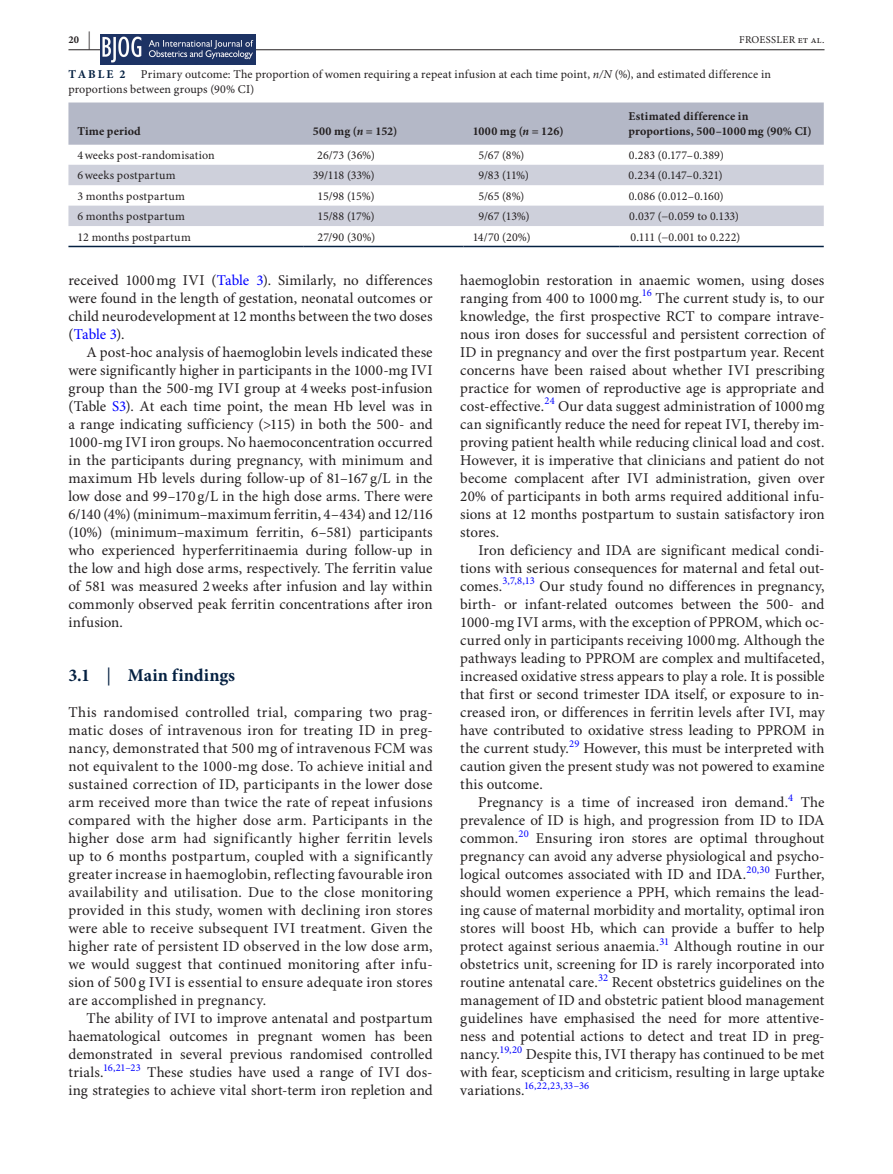
<style>
.page{position:relative;width:893px;height:1174px;background:#fff}
.page>*{position:absolute;margin:0;border:0;box-sizing:border-box;transform-origin:0 0}
.t1{font:700 18px "Minion Pro";letter-spacing:.01em;color:#042041}
.t2{font:15px/18px "Minion Pro";letter-spacing:.005em;color:#231f20;text-align:justify}
.t3{font:12px/15px "Minion Pro";letter-spacing:.01em;color:#231f20}
.t4{font:700 12px/15px "Minion Pro";letter-spacing:.015em;color:#231f20}
.t5{font:700 12px "Minion Pro";letter-spacing:.165em;color:#042041}
.t6{font:10.5px "Minion Pro";letter-spacing:.005em;color:#00f}
.t7{font:10.5px "Minion Pro";letter-spacing:.03em;color:#231f20}
.t8{font:700 10.5px "Minion Pro";color:#231f20}
.s1{font-size:18px}
.s2{font-style:italic}
.s3{color:#00f}
.s4{font-weight:400}
.s5{font-size:15px;color:#231f20}
</style>
<div class="page">
<hr style="left:68px;top:49px;width:756px;height:1px;background:#231f20">
<img style="left:100px;top:35px;width:155px;height:30px">
<div style="left:68px;top:102px;width:756px;height:43px;background:#b4b8c7"></div>
<svg style="left:68px;top:165px;width:756px;height:61px;fill:#ced0db"></svg>
<hr style="left:68px;top:246px;width:236px;height:1px;background:#042041">
<hr style="left:304px;top:246px;width:160px;height:1px;background:#042041">
<hr style="left:464px;top:246px;width:156px;height:1px;background:#042041">
<hr style="left:620px;top:246px;width:204px;height:1px;background:#042041">
<p class="t8" style="left:68px;top:33px;width:24px">20 <span class="s1">|</span></p>
<p class="t7" style="left:739px;top:33px;width:87px">FROESSLER et al.</p>
<p class="t3" style="left:68px;top:67px;width:704px;text-indent:73px">Primary outcome: The proportion of women requiring a repeat infusion at each time point, <span class="s2">n/N</span> (%), and estimated difference in proportions between groups (90% CI)</p>
<p class="t4" style="left:77px;top:125px;width:65px">Time period</p>
<p class="t4" style="left:313px;top:125px;width:86px">500 mg (<span class="s2">n</span> = 152)</p>
<p class="t4" style="left:473px;top:125px;width:93px">1000 mg (<span class="s2">n</span> = 126)</p>
<p class="t5" style="left:69px;top:67px;width:59px">TABLE 2</p>
<p class="t4" style="left:629px;top:110px;width:185px">Estimated difference in proportions, 500–1000mg (90% CI)</p>
<p class="t3" style="left:77px;top:148px;width:139px">4weeks post-randomisation</p>
<p class="t3" style="left:317px;top:148px;width:59px">26/73 (36%)</p>
<p class="t3" style="left:478px;top:148px;width:47px">5/67 (8%)</p>
<p class="t3" style="left:629px;top:148px;width:97px">0.283 (0.177–0.389)</p>
<p class="t3" style="left:77px;top:168px;width:100px">6weeks postpartum</p>
<p class="t3" style="left:313px;top:168px;width:63px">39/118 (33%)</p>
<p class="t3" style="left:478px;top:168px;width:52px">9/83 (11%)</p>
<p class="t3" style="left:629px;top:168px;width:95px">0.234 (0.147–0.321)</p>
<p class="t3" style="left:77px;top:189px;width:109px">3 months postpartum</p>
<p class="t3" style="left:317px;top:189px;width:58px">15/98 (15%)</p>
<p class="t3" style="left:478px;top:189px;width:47px">5/65 (8%)</p>
<p class="t3" style="left:629px;top:189px;width:97px">0.086 (0.012–0.160)</p>
<p class="t3" style="left:77px;top:209px;width:109px">6 months postpartum</p>
<p class="t3" style="left:318px;top:209px;width:58px">15/88 (17%)</p>
<p class="t3" style="left:478px;top:209px;width:53px">9/67 (13%)</p>
<p class="t3" style="left:629px;top:209px;width:111px">0.037 (−0.059 to 0.133)</p>
<p class="t3" style="left:77px;top:230px;width:115px">12 months postpartum</p>
<p class="t3" style="left:318px;top:230px;width:59px">27/90 (30%)</p>
<p class="t3" style="left:473px;top:230px;width:59px">14/70 (20%)</p>
<p class="t3" style="left:630px;top:230px;width:111px">0.111 (−0.001 to 0.222)</p>
<p class="t2" style="left:68px;top:272px;width:366px">received 1000mg IVI (<span class="s3">Table 3</span>). Similarly, no differences were found in the length of gestation, neonatal outcomes or child neurodevelopment at 12 months between the two doses (<span class="s3">Table 3</span>).</p>
<p class="t2" style="left:68px;top:344px;width:366px;text-indent:18px">A post-hoc analysis of haemoglobin levels indicated these were significantly higher in participants in the 1000-mg IVI group than the 500-mg IVI group at 4weeks post-infusion (Table <span class="s3">S3</span>). At each time point, the mean Hb level was in a range indicating sufficiency (&gt;115) in both the 500- and 1000-mg IVI iron groups. No haemoconcentration occurred in the participants during pregnancy, with minimum and maximum Hb levels during follow-up of 81–167 g/L in the low dose and 99–170 g/L in the high dose arms. There were 6/140 (4%) (minimum–maximum ferritin, 4–434) and 12/116 (10%) (minimum–maximum ferritin, 6–581) participants who experienced hyperferritinaemia during follow-up in the low and high dose arms, respectively. The ferritin value of 581 was measured 2weeks after infusion and lay within commonly observed peak ferritin concentrations after iron infusion.</p>
<p class="t1" style="left:68px;top:664px;width:168px">3.1 <span class="s4">|</span> Main findings</p>
<p class="t2" style="left:68px;top:704px;width:366px">This randomised controlled trial, comparing two prag&shy;matic doses of intravenous iron for treating ID in preg&shy;nancy, demonstrated that 500 mg of intravenous FCM was not equivalent to the 1000-mg dose. To achieve initial and sustained correction of ID, participants in the lower dose arm received more than twice the rate of repeat infusions compared with the higher dose arm. Participants in the higher dose arm had significantly higher ferritin levels up to 6 months postpartum, coupled with a significantly greater increase in haemoglobin, reflecting favourable iron availability and utilisation. Due to the close monitoring provided in this study, women with declining iron stores were able to receive subsequent IVI treatment. Given the higher rate of persistent ID observed in the low dose arm, we would suggest that continued monitoring after infu&shy;sion of 500 g IVI is essential to ensure adequate iron stores are accomplished in pregnancy.</p>
<p class="t2" style="left:68px;top:1010px;width:366px;text-indent:18px">The ability of IVI to improve antenatal and postpartum haematological outcomes in pregnant women has been demonstrated in several previous randomised controlled trials.</p>
<p class="t6" style="left:103px;top:1061px;width:39px">16,21–23</p>
<p class="t2" style="left:68px;top:1064px;width:366px;text-align:right">These studies have used a range of IVI dos-<br>ing strategies to achieve vital short-term iron repletion and</p>
<p class="t2" style="left:460px;top:272px;width:366px">haemoglobin restoration in anaemic women, using doses ranging from 400 to 1000mg.</p>
<p class="t6" style="left:642px;top:287px;width:11px">16</p>
<p class="t2" style="left:460px;top:290px;width:366px;text-indent:195px">The current study is, to our knowledge, the first prospective RCT to compare intrave&shy;nous iron doses for successful and persistent correction of ID in pregnancy and over the first postpartum year. Recent concerns have been raised about whether IVI prescribing practice for women of reproductive age is appropriate and cost-effective.</p>
<p class="t6" style="left:544px;top:395px;width:12px">24</p>
<p class="t2" style="left:460px;top:398px;width:366px;text-indent:98px">Our data suggest administration of 1000mg can significantly reduce the need for repeat IVI, thereby im&shy;proving patient health while reducing clinical load and cost.<br>However, it is imperative that clinicians and patient do not become complacent after IVI administration, given over 20% of participants in both arms required additional infu&shy;sions at 12 months postpartum to sustain satisfactory iron stores.</p>
<p class="t2" style="left:460px;top:542px;width:366px;text-indent:18px">Iron deficiency and IDA are significant medical condi&shy;tions with serious consequences for maternal and fetal out&shy;comes.</p>
<p class="t6" style="left:502px;top:575px;width:34px">3,7,8,13</p>
<p class="t2" style="left:460px;top:578px;width:366px;text-indent:79px">Our study found no differences in pregnancy, birth- or infant-related outcomes between the 500- and 1000-mg IVI arms, with the exception of PPROM, which oc&shy;curred only in participants receiving 1000mg. Although the pathways leading to PPROM are complex and multifaceted, increased oxidative stress appears to play a role. It is possible that first or second trimester IDA itself, or exposure to in&shy;creased iron, or differences in ferritin levels after IVI, may have contributed to oxidative stress leading to PPROM in the current study.</p>
<p class="t6" style="left:569px;top:737px;width:12px">29</p>
<p class="t2" style="left:584px;top:740px;width:242px">However, this must be interpreted with</p>
<p class="t2" style="left:460px;top:758px;width:366px">caution given the present study was not powered to examine</p>
<p class="t2" style="left:460px;top:776px;width:84px">this outcome.</p>
<p class="t2" style="left:478px;top:794px;width:311px">Pregnancy is a time of increased iron demand.</p>
<p class="t6" style="left:788px;top:791px;width:7px">4</p>
<p class="t2" style="left:460px;top:794px;width:366px;text-indent:340px">The prevalence of ID is high, and progression from ID to IDA common.</p>
<p class="t6" style="left:519px;top:827px;width:12px">20</p>
<p class="t2" style="left:460px;top:830px;width:366px;text-indent:76px">Ensuring iron stores are optimal throughout pregnancy can avoid any adverse physiological and psycho&shy;logical outcomes associated with ID and IDA.</p>
<p class="t6" style="left:746px;top:863px;width:25px">20,30</p>
<p class="t2" style="left:460px;top:866px;width:366px;text-indent:314px">Further, should women experience a PPH, which remains the lead&shy;ing cause of maternal morbidity and mortality, optimal iron stores will boost Hb, which can provide a buffer to help protect against serious anaemia.</p>
<p class="t6" style="left:659px;top:935px;width:11px">31</p>
<p class="t2" style="left:460px;top:938px;width:366px;text-indent:213px">Although routine in our obstetrics unit, screening for ID is rarely incorporated into routine antenatal care.</p>
<p class="t6" style="left:598px;top:971px;width:12px">32</p>
<p class="t2" style="left:460px;top:974px;width:366px;text-indent:152px">Recent obstetrics guidelines on the management of ID and obstetric patient blood management guidelines have emphasised the need for more attentive&shy;ness and potential actions to detect and treat ID in preg&shy;nancy.</p>
<p class="t6" style="left:499px;top:1043px;width:24px">19,20</p>
<p class="t2" style="left:460px;top:1046px;width:366px;text-align:right">Despite this, IVI therapy has continued to be met<br>with fear, scepticism and criticism, resulting in large uptake</p>
<p class="t6" style="left:460px;top:1079px;width:130px"><span class="s5">variations.</span>16,22,23,33–36</p>
</div>
